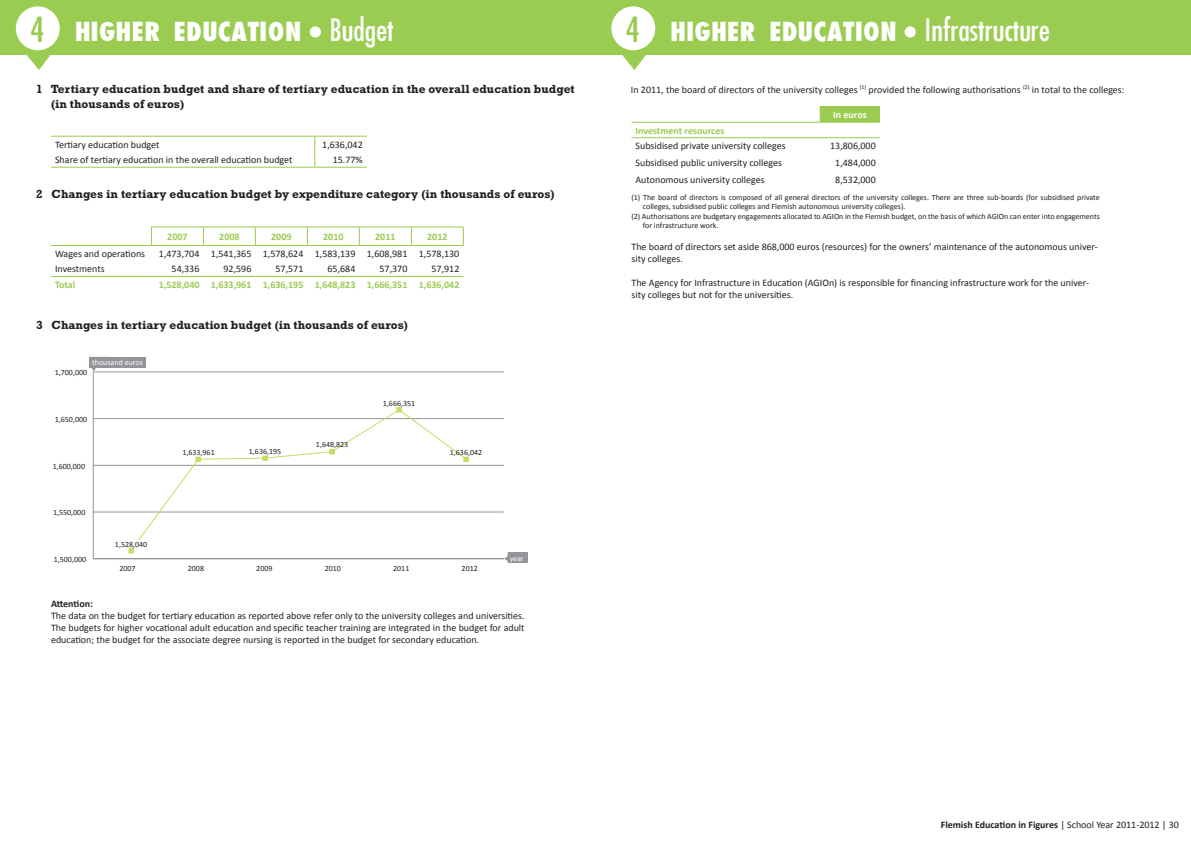
<style>
.page{position:relative;width:1191px;height:842px;background:#fff}
.page>*{position:absolute;margin:0;border:0;box-sizing:border-box;transform-origin:0 0}
.t1{font:800 condensed 30px "Futura";color:#fff}
.t2{font:condensed 30px "Futura";color:#fff}
.t3{font:700 12px/14.4px "Rockwell Std";color:#231f20}
.t4{font:10px/12px "Calibri";color:#231f20}
.t5{font:700 10px "Calibri";color:#9acc51}
.t6{font:700 10px "Calibri";letter-spacing:-.005em;color:#231f20}
.t7{font:700 10px "Calibri";color:#fff}
.t8{font:8px "Calibri";color:#231f20}
.t9{font:8px "Calibri";color:#fff}
.t10{font:7.5px "Calibri";color:#fff}
.s1{font-weight:400}
.s2{font-weight:400;font-size:34px;color:#9acc51}
</style>
<div class="page">
<svg style="left:51px;top:137px;width:316px;height:30px"></svg>
<hr style="left:51px;top:136px;width:264px;height:1px;background:#9acc51">
<hr style="left:315px;top:136px;width:52px;height:1px;background:#9acc51">
<hr style="left:51px;top:167px;width:264px;height:1px;background:#9acc51">
<hr style="left:315px;top:167px;width:52px;height:1px;background:#9acc51">
<svg style="left:27px;top:55px;width:24px;height:15px"></svg>
<div style="left:0;top:0;width:595px;height:55px;background:#9acc51"></div>
<div style="left:14px;top:4px;width:48px;height:48px;background:#fff;border-radius:50%"></div>
<div style="left:12px;top:2px;width:52px;height:52px;border:4px solid #9acc51;border-radius:50%"></div>
<div style="left:310px;top:26px;width:11px;height:12px;background:#fff;border-radius:50%"></div>
<svg style="left:622px;top:55px;width:24px;height:15px"></svg>
<div style="left:595px;top:0;width:596px;height:55px;background:#9acc51"></div>
<div style="left:609px;top:4px;width:48px;height:48px;background:#fff;border-radius:50%"></div>
<div style="left:607px;top:2px;width:52px;height:52px;border:4px solid #9acc51;border-radius:50%"></div>
<div style="left:904px;top:26px;width:11px;height:12px;background:#fff;border-radius:50%"></div>
<svg style="left:51px;top:227px;width:413px;height:50px"></svg>
<hr style="left:151px;top:245px;width:52px;height:1px;background:#9acc51">
<hr style="left:203px;top:245px;width:52px;height:1px;background:#9acc51">
<hr style="left:255px;top:245px;width:52px;height:1px;background:#9acc51">
<hr style="left:307px;top:245px;width:52px;height:1px;background:#9acc51">
<hr style="left:359px;top:245px;width:52px;height:1px;background:#9acc51">
<hr style="left:411px;top:245px;width:52px;height:1px;background:#9acc51">
<hr style="left:93px;top:372px;width:1px;height:187px;background:#939598">
<hr style="left:93px;top:558px;width:411px;height:1px;background:#939598">
<hr style="left:93px;top:512px;width:411px;height:1px;background:#939598">
<hr style="left:93px;top:465px;width:411px;height:1px;background:#939598">
<hr style="left:93px;top:418px;width:411px;height:1px;background:#939598">
<hr style="left:93px;top:372px;width:411px;height:1px;background:#939598">
<div style="left:89px;top:357px;width:57px;height:11px;background:#939598"></div>
<svg style="left:128px;top:407px;width:341px;height:146px"></svg>
<div style="left:507px;top:553px;width:20px;height:10px;background:#939598"></div>
<div style="left:114px;top:541px;width:34px;height:6px;background:#fff"></div>
<div style="left:181px;top:449px;width:34px;height:6px;background:#fff"></div>
<div style="left:248px;top:448px;width:34px;height:6px;background:#fff"></div>
<div style="left:820px;top:107px;width:59px;height:15px;background:#9acc51"></div>
<svg style="left:631px;top:138px;width:248px;height:1px"></svg>
<hr style="left:631px;top:137px;width:189px;height:1px;background:#9acc51">
<hr style="left:631px;top:122px;width:189px;height:1px;background:#9acc51">
<hr style="left:820px;top:122px;width:59px;height:1px;background:#9acc51">
<hr style="left:820px;top:137px;width:59px;height:1px;background:#9acc51">
<h1 class="t1" style="left:77px;top:14px;width:321px">BASISONDERWIJS <span class="s1">Leerlingen</span></h1>
<h1 class="t1" style="left:672px;top:14px;width:321px">BASISONDERWIJS <span class="s1">Leerlingen</span></h1>
<h1 class="t2" style="left:924px;top:11px;width:126px">Infrastructure</h1>
<h1 class="t2" style="left:329px;top:11px;width:66px">Budget</h1>
<h1 class="t1" style="left:626px;top:19px;width:273px"><span class="s2">4</span> HIGHER EDUCATION</h1>
<h1 class="t1" style="left:30px;top:19px;width:273px"><span class="s2">4</span> HIGHER EDUCATION</h1>
<p class="t3" style="left:51px;top:82px;width:525px;text-indent:-15px">1 Tertiary education budget and share of tertiary education in the overall education budget (in thousands of euros)</p>
<p class="t4" style="left:55px;top:138px;width:106px">Tertiary education budget</p>
<p class="t4" style="left:322px;top:138px;width:42px">1,636,042</p>
<p class="t4" style="left:55px;top:154px;width:239px">Share of tertiary education in the overall education budget</p>
<p class="t4" style="left:333px;top:154px;width:31px">15.77%</p>
<p class="t3" style="left:36px;top:187px;width:520px">2 Changes in tertiary education budget by expenditure category (in thousands of euros)</p>
<p class="t5" style="left:167px;top:230px;width:22px">2007</p>
<p class="t5" style="left:219px;top:230px;width:22px">2008</p>
<p class="t5" style="left:271px;top:230px;width:22px">2009</p>
<p class="t5" style="left:323px;top:230px;width:22px">2010</p>
<p class="t5" style="left:375px;top:230px;width:22px">2011</p>
<p class="t5" style="left:427px;top:230px;width:22px">2012</p>
<p class="t4" style="left:55px;top:248px;width:92px">Wages and operations</p>
<p class="t4" style="left:159px;top:248px;width:302px">1,473,704 1,541,365 1,578,624 1,583,139 1,608,981 1,578,130</p>
<p class="t4" style="left:55px;top:263px;width:51px">Investments</p>
<p class="t4" style="left:172px;top:263px;width:29px">54,336</p>
<p class="t4" style="left:224px;top:263px;width:29px">92,596</p>
<p class="t4" style="left:275px;top:263px;width:29px">57,571</p>
<p class="t4" style="left:327px;top:263px;width:29px">65,684</p>
<p class="t4" style="left:379px;top:263px;width:29px">57,370</p>
<p class="t4" style="left:431px;top:263px;width:29px">57,912</p>
<p class="t5" style="left:55px;top:278px;width:22px">Total</p>
<p class="t5" style="left:159px;top:278px;width:302px">1,528,040 1,633,961 1,636,195 1,648,823 1,666,351 1,636,042</p>
<p class="t3" style="left:36px;top:317px;width:373px">3 Changes in tertiary education budget (in thousands of euros)</p>
<p class="t9" style="left:92px;top:357px;width:52px">thousand euros</p>
<p class="t8" style="left:55px;top:367px;width:34px">1,700,000</p>
<p class="t8" style="left:55px;top:414px;width:34px">1,650,000</p>
<p class="t8" style="left:53px;top:461px;width:34px">1,600,000</p>
<p class="t8" style="left:53px;top:508px;width:34px">1,550,000</p>
<p class="t8" style="left:54px;top:554px;width:34px">1,500,000</p>
<p class="t8" style="left:182px;top:447px;width:34px">1,633,961</p>
<p class="t8" style="left:249px;top:446px;width:34px">1,636,195</p>
<p class="t8" style="left:316px;top:440px;width:34px">1,648,823</p>
<p class="t8" style="left:383px;top:398px;width:34px">1,666,351</p>
<p class="t8" style="left:450px;top:447px;width:34px">1,636,042</p>
<p class="t8" style="left:115px;top:539px;width:34px">1,528,040</p>
<p class="t8" style="left:119px;top:563px;width:18px">2007</p>
<p class="t8" style="left:188px;top:563px;width:18px">2008</p>
<p class="t8" style="left:256px;top:563px;width:18px">2009</p>
<p class="t8" style="left:325px;top:563px;width:18px">2010</p>
<p class="t8" style="left:393px;top:563px;width:18px">2011</p>
<p class="t8" style="left:461px;top:563px;width:18px">2012</p>
<p class="t10" style="left:510px;top:553px;width:15px">year</p>
<p class="t6" style="left:51px;top:597px;width:43px">attention:</p>
<p class="t4" style="left:51px;top:609px;width:475px;text-align:justify">The data on the budget for tertiary education as reported above refer only to the university colleges and universities.<br>The budgets for higher vocational adult education and specific teacher training are integrated in the budget for adult education; the budget for the associate degree nursing is reported in the budget for secondary education.</p>
<p class="t4" style="left:631px;top:83px;width:495px">In 2011, the board of directors of the university colleges <sup>(1)</sup> provided the following authorisations <sup>(2)</sup> in total to the colleges:</p>
<p class="t7" style="left:833px;top:109px;width:35px">in euros</p>
<p class="t5" style="left:635px;top:124px;width:90px">investment resources</p>
<p class="t4" style="left:635px;top:140px;width:152px">Subsidised private university colleges</p>
<p class="t4" style="left:830px;top:140px;width:47px">13,806,000</p>
<p class="t4" style="left:635px;top:157px;width:148px">Subsidised public university colleges</p>
<p class="t4" style="left:835px;top:157px;width:42px">1,484,000</p>
<p class="t4" style="left:635px;top:173px;width:131px">Autonomous university colleges</p>
<p class="t4" style="left:835px;top:173px;width:42px">8,532,000</p>
<p class="t8" style="left:631px;top:192px;width:470px">(1) The board of directors is composed of all general directors of the university colleges. There are three sub-boards (for subsidised private</p>
<p class="t8" style="left:643px;top:201px;width:264px">colleges, subsidised public colleges and Flemish autonomous university colleges).</p>
<p class="t8" style="left:631px;top:211px;width:470px">(2) Authorisations are budgetary engagements allocated to AGIOn in the Flemish budget, on the basis of which AGIOn can enter into engagements</p>
<p class="t8" style="left:643px;top:221px;width:77px">for infrastructure work.</p>
<p class="t4" style="left:631px;top:241px;width:468px">The board of directors set aside 868,000 euros (resources) for the owners’ maintenance of the autonomous univer&shy;sity colleges.</p>
<p class="t4" style="left:631px;top:277px;width:459px">The Agency for Infrastructure in Education (AGIOn) is responsible for financing infrastructure work for the univer&shy;sity colleges but not for the universities.</p>
<p class="t6" style="left:940px;top:818px;width:240px">Flemish education in Figures <span class="s1">| School Year 2011-2012 | 30</span></p>
</div>
